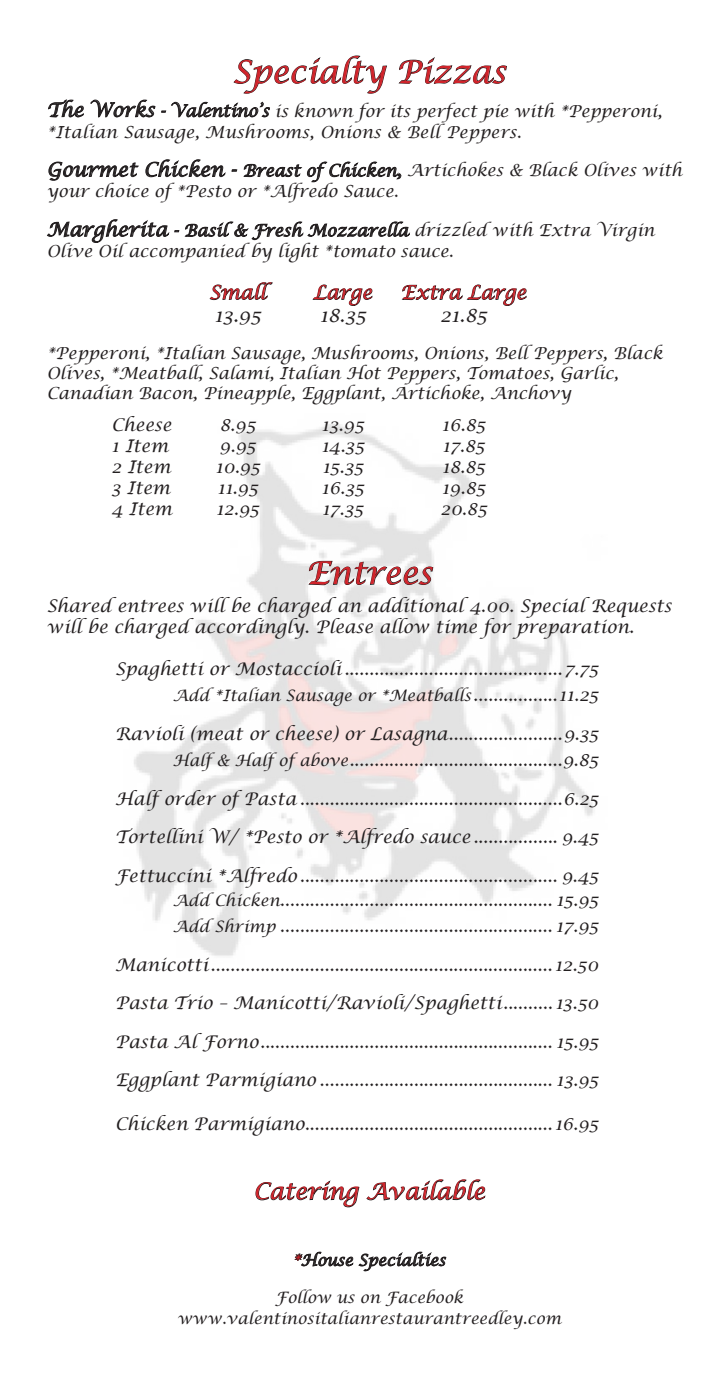
<style>
.page{position:relative;width:725px;height:1386px;background:#fff}
.page>*{position:absolute;margin:0;border:0;box-sizing:border-box;transform-origin:0 0}
.t1{font:italic 31.5px "Lucida Calligraphy";color:#d1232a}
.t2{font:italic 22.75px "Lucida Calligraphy";color:#d1232a}
.t3{font:italic 19.25px "Lucida Calligraphy";color:#d1232a}
.t4{font:italic 19.25px "Lucida Calligraphy";color:#231f20}
.t5{font:italic 17.5px/21px "Lucida Calligraphy";color:#231f20;text-align:right}
.t6{font:italic 16.62px/21px "Lucida Calligraphy";color:#231f20}
.t7{font:italic 15.75px/21px "Lucida Calligraphy";color:#231f20;text-align:center}
.s1{font-size:19.25px}
.s2{font-size:17.5px}
.s3{font-size:15.75px}
.s4{color:#d1232a}
</style>
<div class="page">
<img style="left:134px;top:424px;width:459px;height:532px">
<svg style="left:233px;top:55px;width:154px;height:39px"></svg>
<svg style="left:398px;top:57px;width:109px;height:27px"></svg>
<svg style="left:48px;top:99px;width:36px;height:18px"></svg>
<svg style="left:90px;top:100px;width:65px;height:17px"></svg>
<svg style="left:161px;top:101px;width:109px;height:17px"></svg>
<svg style="left:49px;top:162px;width:90px;height:19px"></svg>
<svg style="left:145px;top:160px;width:80px;height:17px"></svg>
<svg style="left:243px;top:161px;width:159px;height:22px"></svg>
<svg style="left:47px;top:219px;width:132px;height:24px"></svg>
<svg style="left:185px;top:221px;width:225px;height:20px"></svg>
<svg style="left:209px;top:282px;width:64px;height:18px"></svg>
<svg style="left:312px;top:284px;width:61px;height:22px"></svg>
<svg style="left:401px;top:284px;width:126px;height:22px"></svg>
<svg style="left:307px;top:561px;width:126px;height:25px"></svg>
<svg style="left:255px;top:1180px;width:105px;height:28px"></svg>
<svg style="left:366px;top:1179px;width:120px;height:22px"></svg>
<svg style="left:294px;top:1252px;width:152px;height:19px"></svg>
<h1 class="t1" style="left:232px;top:53px;width:275px">Specialty Pizzas</h1>
<p class="t6" style="left:47px;top:101px;width:616px"><span class="s1">The Works</span> - Valentino’s is known for its perfect pie with *Pepperoni, *Italian Sausage, Mushrooms, Onions &amp; Bell Peppers.</p>
<p class="t6" style="left:47px;top:161px;width:637px"><span class="s1">Gourmet Chicken -</span> Breast of Chicken, Artichokes &amp; Black Olives with your choice of *Pesto or *Alfredo Sauce.</p>
<p class="t6" style="left:47px;top:220px;width:609px"><span class="s1">Margherita</span> - Basil &amp; Fresh Mozzarella drizzled with Extra Virgin<br>Olive Oil accompanied by light *tomato sauce.</p>
<p class="t3" style="left:209px;top:281px;width:58px">Small</p>
<p class="t3" style="left:313px;top:281px;width:60px">Large</p>
<p class="t3" style="left:401px;top:281px;width:127px">Extra Large</p>
<p class="t4" style="left:214px;top:304px;width:48px">13.95</p>
<p class="t4" style="left:320px;top:304px;width:48px">18.35</p>
<p class="t4" style="left:440px;top:304px;width:48px">21.85</p>
<p class="t6" style="left:47px;top:344px;width:617px;line-height:19.9px">*Pepperoni, *Italian Sausage, Mushrooms, Onions, Bell Peppers, Black<br>Olives, *Meatball, Salami, Italian Hot Peppers, Tomatoes, Garlic,<br>Canadian Bacon, Pineapple, Eggplant, Artichoke, Anchovy</p>
<p class="t5" style="left:112px;top:415px;width:61px">Cheese</p>
<p class="t5" style="left:220px;top:415px;width:37px">8.95</p>
<p class="t5" style="left:321px;top:415px;width:44px">13.95</p>
<p class="t5" style="left:442px;top:415px;width:45px">16.85</p>
<p class="t5" style="left:112px;top:436px;width:58px">1 Item</p>
<p class="t5" style="left:219px;top:436px;width:38px">9.95</p>
<p class="t5" style="left:321px;top:436px;width:44px">14.35</p>
<p class="t5" style="left:442px;top:436px;width:44px">17.85</p>
<p class="t5" style="left:112px;top:457px;width:61px">2 Item</p>
<p class="t5" style="left:215px;top:457px;width:46px">10.95</p>
<p class="t5" style="left:322px;top:457px;width:42px">15.35</p>
<p class="t5" style="left:442px;top:457px;width:44px">18.85</p>
<p class="t5" style="left:112px;top:478px;width:60px">3 Item</p>
<p class="t5" style="left:217px;top:478px;width:42px">11.95</p>
<p class="t5" style="left:321px;top:478px;width:44px">16.35</p>
<p class="t5" style="left:442px;top:478px;width:45px">19.85</p>
<p class="t5" style="left:112px;top:499px;width:62px">4 Item</p>
<p class="t5" style="left:216px;top:499px;width:44px">12.95</p>
<p class="t5" style="left:322px;top:499px;width:43px">17.35</p>
<p class="t5" style="left:440px;top:499px;width:48px">20.85</p>
<h1 class="t1" style="left:306px;top:554px;width:128px">Entrees</h1>
<p class="t5" style="left:47px;top:596px;width:626px;text-align:left">Shared entrees will be charged an additional 4.00. Special Requests will be charged accordingly. Please allow time for preparation.</p>
<p class="t5" style="left:115px;top:659px;width:484px">Spaghetti or Mostaccioli ............................................7.75</p>
<p class="t7" style="left:173px;top:686px;width:427px">Add *Italian Sausage or *Meatballs <span class="s2">.................11.25</span></p>
<p class="t5" style="left:115px;top:721px;width:485px;line-height:26.2px">Ravioli (meat or cheese) or Lasagna.......................9.35<br><span class="s3">Half &amp; Half of above</span>...........................................9.85</p>
<p class="t5" style="left:115px;top:789px;width:485px">Half order of Pasta .....................................................6.25</p>
<p class="t5" style="left:115px;top:827px;width:485px">Tortellini W/ *Pesto or *Alfredo sauce ................. 9.45</p>
<p class="t5" style="left:115px;top:864px;width:485px;line-height:24.5px">Fettuccini *Alfredo .................................................... 9.45<br><span class="s3">Add Chicken</span>....................................................... 15.95</p>
<p class="t5" style="left:173px;top:916px;width:427px"><span class="s3">Add Shrimp</span> ....................................................... 17.95</p>
<p class="t5" style="left:115px;top:955px;width:485px">Manicotti..................................................................... 12.50</p>
<p class="t5" style="left:115px;top:993px;width:485px">Pasta Trio – Manicotti/Ravioli/Spaghetti.......... 13.50</p>
<p class="t5" style="left:115px;top:1032px;width:485px">Pasta Al Forno........................................................... 15.95</p>
<p class="t5" style="left:115px;top:1070px;width:485px">Eggplant Parmigiano ............................................... 13.95</p>
<p class="t5" style="left:115px;top:1114px;width:485px">Chicken Parmigiano.................................................. 16.95</p>
<h2 class="t2" style="left:253px;top:1178px;width:233px">Catering Available</h2>
<p class="t7" style="left:293px;top:1250px;width:154px"><span class="s4">*</span>House Specialties</p>
<p class="t7" style="left:177px;top:1288px;width:385px">Follow us on Facebook www.valentinositalianrestaurantreedley.com</p>
</div>
